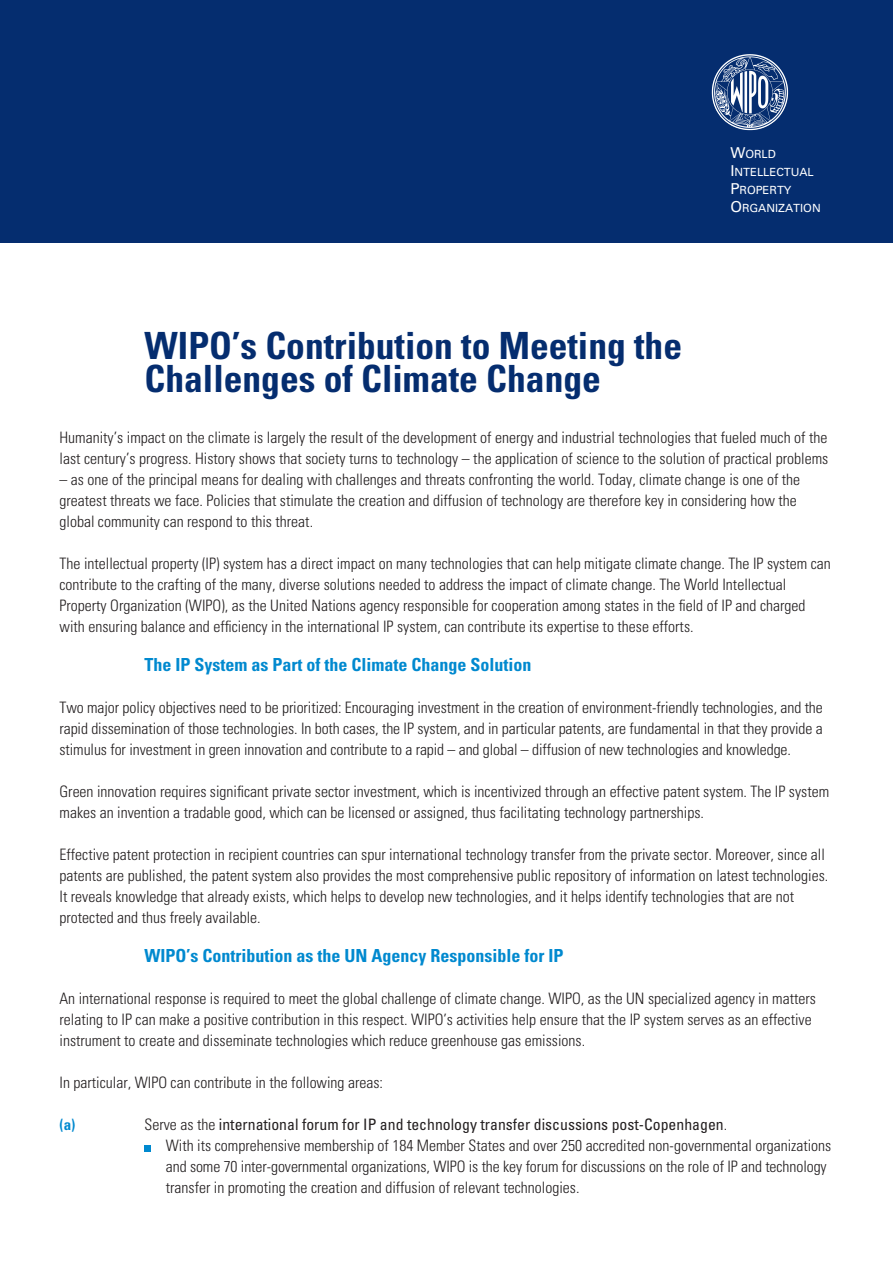
<style>
.page{position:relative;width:893px;height:1263px;background:#fff}
.page>*{position:absolute;margin:0;border:0;box-sizing:border-box;transform-origin:0 0}
.t1{font:700 condensed 37.5px/33px "Univers LT Std";color:#052d6f}
.t2{font:700 condensed 18px "Univers LT Std";color:#0089cf}
.t3{font:300 condensed 15.75px/21px "Univers LT Std";color:#231f20}
.t4{font:700 condensed 15px "Univers LT Std";color:#0089cf}
.t5{font:11.25px/18px "Univers LT Std";color:#fff}
.s1{font-size:15px}
.s2{font-weight:400}
</style>
<div class="page">
<svg style="left:145px;top:1145px;width:6px;height:6px"></svg>
<div style="left:0;top:0;width:893px;height:242px;background:#052d6f"></div>
<img style="left:711px;top:53px;width:77px;height:78px;border-radius:50%">
<p class="t5" style="left:730px;top:146px;width:92px"><span class="s1">W</span>ORLD<br><span class="s1">I</span>NTELLECTUAL<br><span class="s1">P</span>ROPERTY<br><span class="s1">O</span>RGANIZATION</p>
<h1 class="t1" style="left:145px;top:332px;width:539px">WIPO’s Contribution to Meeting the<br>Challenges of Climate Change</h1>
<p class="t3" style="left:60px;top:428px;width:770px">Humanity’s impact on the climate is largely the result of the development of energy and industrial technologies that fueled much of the last century’s progress. History shows that society turns to technology – the application of science to the solution of practical problems</p>
<p class="t3" style="left:60px;top:470px;width:742px">– as one of the principal means for dealing with challenges and threats confronting the world. Today, climate change is one of the greatest threats we face. Policies that stimulate the creation and diffusion of technology are therefore key in considering how the global community can respond to this threat.</p>
<p class="t3" style="left:60px;top:554px;width:773px">The intellectual property (IP) system has a direct impact on many technologies that can help mitigate climate change. The IP system can contribute to the crafting of the many, diverse solutions needed to address the impact of climate change. The World Intellectual Property Organization (WIPO), as the United Nations agency responsible for cooperation among states in the field of IP and charged with ensuring balance and efficiency in the international IP system, can contribute its expertise to these efforts.</p>
<p class="t2" style="left:145px;top:658px;width:389px">The IP System as Part of the Climate Change Solution</p>
<p class="t3" style="left:60px;top:698px;width:765px;text-align:justify">Two major policy objectives need to be prioritized: Encouraging investment in the creation of environment-friendly technologies, and the rapid dissemination of those technologies. In both cases, the IP system, and in particular patents, are fundamental in that they provide a stimulus for investment in green innovation and contribute to a rapid – and global – diffusion of new technologies and knowledge.</p>
<p class="t3" style="left:60px;top:782px;width:771px">Green innovation requires significant private sector investment, which is incentivized through an effective patent system. The IP system makes an invention a tradable good, which can be licensed or assigned, thus facilitating technology partnerships.</p>
<p class="t3" style="left:60px;top:845px;width:770px">Effective patent protection in recipient countries can spur international technology transfer from the private sector. Moreover, since all patents are published, the patent system also provides the most comprehensive public repository of information on latest technologies.<br>It reveals knowledge that already exists, which helps to develop new technologies, and it helps identify technologies that are not protected and thus freely available.</p>
<p class="t2" style="left:145px;top:949px;width:420px">WIPO’s Contribution as the UN Agency Responsible for IP</p>
<p class="t3" style="left:60px;top:989px;width:758px">An international response is required to meet the global challenge of climate change. WIPO, as the UN specialized agency in matters relating to IP can make a positive contribution in this respect. WIPO’s activities help ensure that the IP system serves as an effective instrument to create and disseminate technologies which reduce greenhouse gas emissions.</p>
<p class="t3" style="left:60px;top:1073px;width:325px">In particular, WIPO can contribute in the following areas:</p>
<p class="t4" style="left:60px;top:1119px;width:17px">(a)</p>
<p class="t3" style="left:166px;top:1115px;width:667px;text-indent:-21px">Serve as the <span class="s2">international forum for IP and technology transfer discussions post-Copenhagen</span>.<br>With its comprehensive membership of 184 Member States and over 250 accredited non-governmental organizations and some 70 inter-governmental organizations, WIPO is the key forum for discussions on the role of IP and technology transfer in promoting the creation and diffusion of relevant technologies.</p>
</div>
